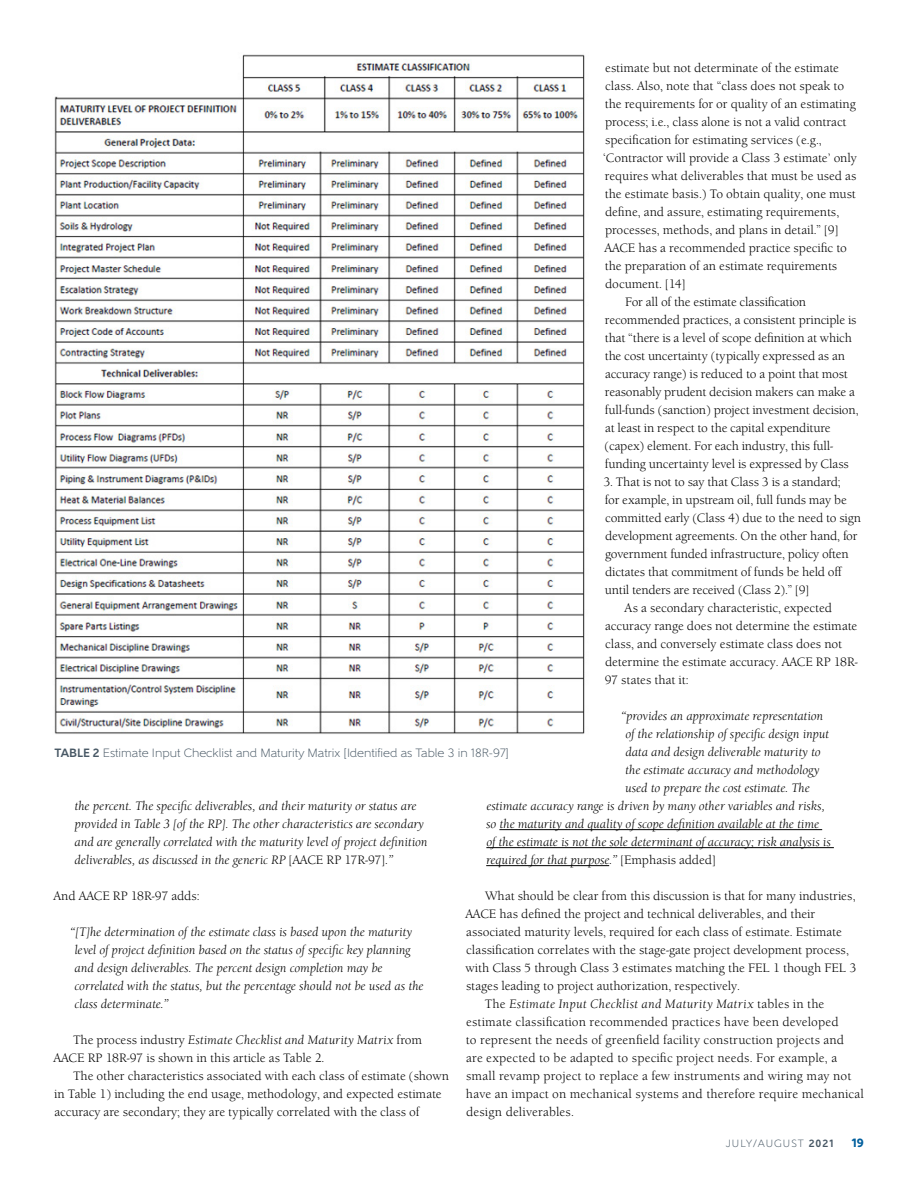
<style>
.page{position:relative;width:918px;height:1188px;background:#fff}
.page>*{position:absolute;margin:0;border:0;box-sizing:border-box;transform-origin:0 0}
.t1{font:13.5px/18px "University Oldstyle";color:#000}
.t2{font:italic 13.5px/18px "University Oldstyle";color:#000}
.t3{font:italic 13.5px "University Oldstyle";letter-spacing:.02em;color:#000}
.t4{font:300 12px "Gentleman 400";color:#485865}
.t5{font:800 12px "Gentleman 900";color:#005f9e}
.t6{font:300 10.5px "Gentleman 400";letter-spacing:.1em;color:#485865}
.s1{font-style:normal}
.s2{font-family:"Gentleman 800";font-weight:700}
.s3{font-style:italic}
</style>
<div class="page">
<hr style="left:499px;top:829px;width:323px;height:1px;background:#000">
<hr style="left:486px;top:847px;width:348px;height:1px;background:#000">
<hr style="left:486px;top:865px;width:123px;height:1px;background:#000">
<img style="left:54px;top:54px;width:531px;height:680px">
<p class="t1" style="left:605px;top:59px;width:235px">estimate but not determinate of the estimate</p>
<p class="t1" style="left:605px;top:77px;width:240px">class. Also, note that “class does not speak to</p>
<p class="t1" style="left:605px;top:95px;width:253px">the requirements for or quality of an estimating</p>
<p class="t1" style="left:605px;top:113px;width:243px">process; i.e., class alone is not a valid contract</p>
<p class="t1" style="left:605px;top:131px;width:218px">specification for estimating services (e.g.,</p>
<p class="t1" style="left:603px;top:149px;width:255px">‘Contractor will provide a Class 3 estimate’ only</p>
<p class="t1" style="left:605px;top:167px;width:253px">requires what deliverables that must be used as</p>
<p class="t1" style="left:605px;top:185px;width:253px">the estimate basis.) To obtain quality, one must</p>
<p class="t1" style="left:605px;top:203px;width:236px">define, and assure, estimating requirements,</p>
<p class="t1" style="left:605px;top:221px;width:235px">processes, methods, and plans in detail.” [9]</p>
<p class="t1" style="left:604px;top:239px;width:244px">AACE has a recommended practice specific to</p>
<p class="t1" style="left:605px;top:257px;width:234px">the preparation of an estimate requirements</p>
<p class="t1" style="left:605px;top:275px;width:82px">document. [14]</p>
<p class="t1" style="left:625px;top:293px;width:183px">For all of the estimate classification</p>
<p class="t1" style="left:605px;top:311px;width:253px">recommended practices, a consistent principle is</p>
<p class="t1" style="left:605px;top:329px;width:248px">that “there is a level of scope definition at which</p>
<p class="t1" style="left:605px;top:347px;width:242px">the cost uncertainty (typically expressed as an</p>
<p class="t1" style="left:605px;top:365px;width:244px">accuracy range) is reduced to a point that most</p>
<p class="t1" style="left:605px;top:383px;width:251px">reasonably prudent decision makers can make a</p>
<p class="t1" style="left:605px;top:401px;width:255px">full-funds (sanction) project investment decision,</p>
<p class="t1" style="left:605px;top:419px;width:227px">at least in respect to the capital expenditure</p>
<p class="t1" style="left:605px;top:437px;width:230px">(capex) element. For each industry, this full-</p>
<p class="t1" style="left:605px;top:455px;width:245px">funding uncertainty level is expressed by Class</p>
<p class="t1" style="left:603px;top:473px;width:239px">3. That is not to say that Class 3 is a standard;</p>
<p class="t1" style="left:605px;top:491px;width:243px">for example, in upstream oil, full funds may be</p>
<p class="t1" style="left:605px;top:509px;width:257px">committed early (Class 4) due to the need to sign</p>
<p class="t1" style="left:605px;top:527px;width:254px">development agreements. On the other hand, for</p>
<p class="t1" style="left:605px;top:545px;width:245px">government funded infrastructure, policy often</p>
<p class="t1" style="left:605px;top:563px;width:239px">dictates that commitment of funds be held off</p>
<p class="t1" style="left:605px;top:581px;width:206px">until tenders are received (Class 2).” [9]</p>
<p class="t1" style="left:625px;top:599px;width:209px">As a secondary characteristic, expected</p>
<p class="t1" style="left:605px;top:617px;width:254px">accuracy range does not determine the estimate</p>
<p class="t1" style="left:605px;top:635px;width:238px">class, and conversely estimate class does not</p>
<p class="t1" style="left:605px;top:653px;width:254px">determine the estimate accuracy. AACE RP 18R-</p>
<p class="t1" style="left:605px;top:671px;width:85px">97 states that it:</p>
<p class="t2" style="left:621px;top:707px;width:204px">“provides an approximate representation</p>
<p class="t2" style="left:625px;top:725px;width:205px">of the relationship of specific design input</p>
<p class="t2" style="left:625px;top:743px;width:197px">data and design deliverable maturity to</p>
<p class="t2" style="left:625px;top:761px;width:196px">the estimate accuracy and methodology</p>
<p class="t2" style="left:625px;top:779px;width:186px">used to prepare the cost estimate. The</p>
<p class="t2" style="left:486px;top:797px;width:340px">estimate accuracy range is driven by many other variables and risks,</p>
<p class="t2" style="left:486px;top:815px;width:334px">so the maturity and quality of scope definition available at the time</p>
<p class="t2" style="left:486px;top:833px;width:346px">of the estimate is not the sole determinant of accuracy; risk analysis is</p>
<p class="t2" style="left:486px;top:851px;width:231px">required for that purpose.” <span class="s1">[Emphasis added]</span></p>
<p class="t1" style="left:485px;top:887px;width:372px">What should be clear from this discussion is that for many industries,</p>
<p class="t1" style="left:465px;top:905px;width:351px">AACE has defined the project and technical deliverables, and their</p>
<p class="t1" style="left:466px;top:923px;width:377px">associated maturity levels, required for each class of estimate. Estimate</p>
<p class="t1" style="left:466px;top:941px;width:384px">classification correlates with the stage-gate project development process,</p>
<p class="t1" style="left:466px;top:959px;width:392px">with Class 5 through Class 3 estimates matching the FEL 1 though FEL 3</p>
<p class="t1" style="left:466px;top:977px;width:276px">stages leading to project authorization, respectively.</p>
<p class="t3" style="left:485px;top:996px;width:341px"><span class="s1">The</span> Estimate Input Checklist and Maturity Matrix <span class="s1">tables in the</span></p>
<p class="t1" style="left:466px;top:1013px;width:374px">estimate classification recommended practices have been developed</p>
<p class="t1" style="left:466px;top:1031px;width:380px">to represent the needs of greenfield facility construction projects and</p>
<p class="t1" style="left:466px;top:1049px;width:372px">are expected to be adapted to specific project needs. For example, a</p>
<p class="t1" style="left:466px;top:1067px;width:387px">small revamp project to replace a few instruments and wiring may not</p>
<p class="t1" style="left:466px;top:1085px;width:399px">have an impact on mechanical systems and therefore require mechanical</p>
<p class="t1" style="left:466px;top:1103px;width:109px">design deliverables.</p>
<p class="t4" style="left:54px;top:745px;width:456px"><span class="s2">TABLE 2</span> Estimate Input Checklist and Maturity Matrix [Identified as Table 3 in 18R-97]</p>
<p class="t2" style="left:74px;top:797px;width:355px">the percent. The specific deliverables, and their maturity or status are provided in Table 3 [of the RP]. The other characteristics are secondary and are generally correlated with the maturity level of project definition deliverables, as discussed in the generic RP <span class="s1">[AACE RP 17R-97]</span>.”</p>
<p class="t1" style="left:54px;top:887px;width:148px">And AACE RP 18R-97 adds:</p>
<p class="t2" style="left:74px;top:923px;width:351px;text-indent:-4px">“[T]he determination of the estimate class is based upon the maturity level of project definition based on the status of specific key planning and design deliverables. The percent design completion may be correlated with the status, but the percentage should not be used as the class determinate.”</p>
<p class="t1" style="left:54px;top:1031px;width:370px;text-indent:20px">The process industry <span class="s3">Estimate Checklist and Maturity Matrix</span> from<br>AACE RP 18R-97 is shown in this article as Table 2.</p>
<p class="t1" style="left:54px;top:1067px;width:396px;text-indent:19px">The other characteristics associated with each class of estimate (shown in Table 1) including the end usage, methodology, and expected estimate accuracy are secondary; they are typically correlated with the class of</p>
<p class="t6" style="left:726px;top:1137px;width:109px">JULY/AUGUST <span class="s2">2021</span></p>
<p class="t5" style="left:852px;top:1135px;width:14px">19</p>
</div>
